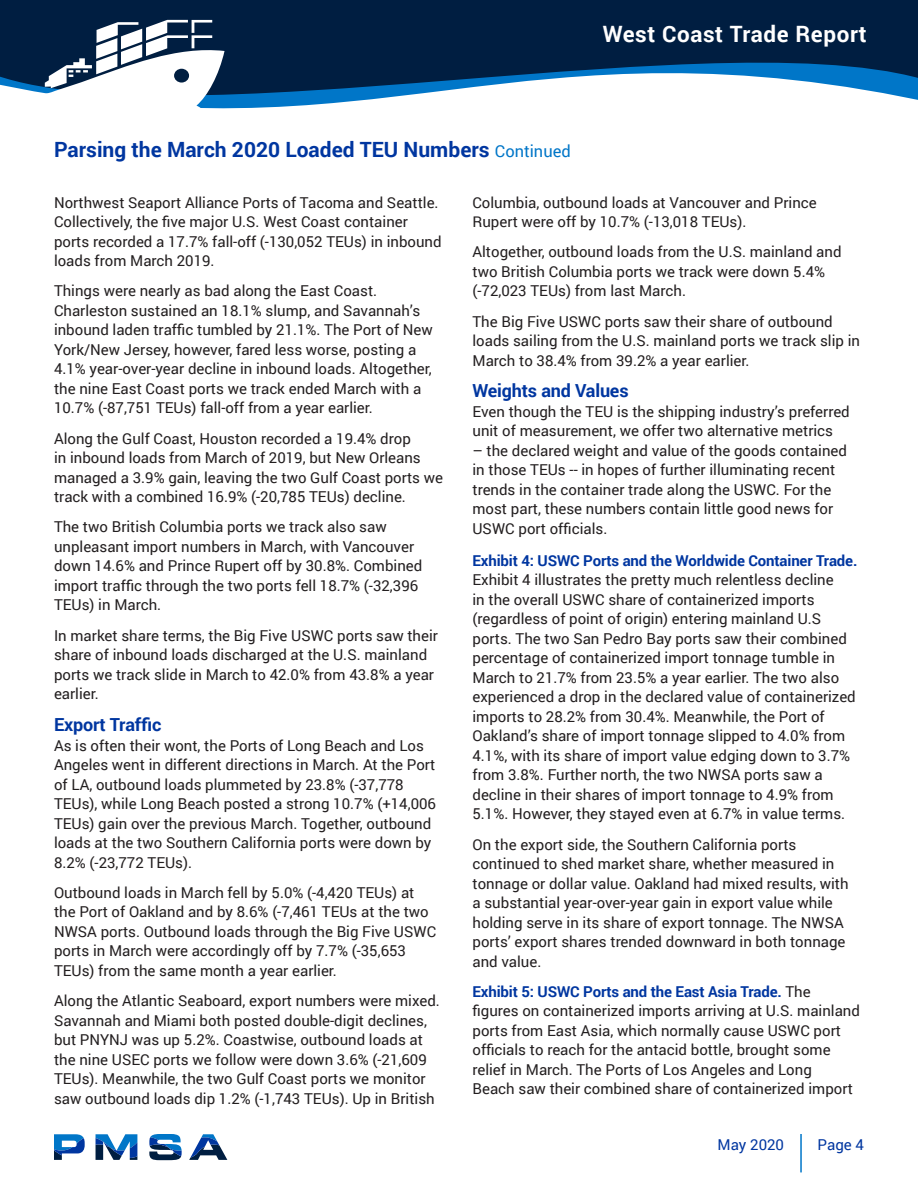
<style>
.page{position:relative;width:918px;height:1188px;background:#fff}
.page>*{position:absolute;margin:0;border:0;box-sizing:border-box;transform-origin:0 0}
.t1{font:700 22.5px "Roboto";letter-spacing:.025em;color:#fff}
.t2{font:700 21px "Roboto";color:#0036a0}
.subhead{font:700 18px "Roboto";letter-spacing:-.01em;color:#0036a0}
.subhead-2{font:15px/19.5px "Roboto";color:#231f20}
.subhead-3{font:700 15px "Roboto";letter-spacing:-.01em;color:#0036a0}
.t3{font:15px "Roboto";color:#0036a0}
.s1{font-weight:400;font-size:16.5px;color:#0076c8}
.s2{font-weight:700;color:#0036a0}
</style>
<div class="page">
<svg style="left:0;top:0;width:918px;height:109px;fill:#001e41"></svg>
<svg style="left:54px;top:1134px;width:31px;height:26px"></svg>
<svg style="left:96px;top:1134px;width:41px;height:26px"></svg>
<svg style="left:149px;top:1134px;width:33px;height:26px"></svg>
<svg style="left:189px;top:1134px;width:38px;height:26px"></svg>
<svg style="left:37px;top:20px;width:188px;height:89px"></svg>
<hr style="left:800px;top:1134px;width:2px;height:38px;background:#0076c8">
<h1 class="t1" style="left:603px;top:18px;width:265px">West Coast Trade Report</h1>
<p class="t2" style="left:54px;top:135px;width:518px">Parsing the March 2020 Loaded TEU Numbers <span class="s1">Continued</span></p>
<p class="subhead-2" style="left:54px;top:192px;width:389px">Northwest Seaport Alliance Ports of Tacoma and Seattle.<br>Collectively, the five major U.S. West Coast container ports recorded a 17.7% fall-off (-130,052 TEUs) in inbound loads from March 2019.</p>
<p class="subhead-2" style="left:54px;top:281px;width:380px">Things were nearly as bad along the East Coast.<br>Charleston sustained an 18.1% slump, and Savannah’s inbound laden traffic tumbled by 21.1%. The Port of New York/New Jersey, however, fared less worse, posting a 4.1% year-over-year decline in inbound loads. Altogether, the nine East Coast ports we track ended March with a 10.7% (-87,751 TEUs) fall-off from a year earlier.</p>
<p class="subhead-2" style="left:54px;top:428px;width:391px">Along the Gulf Coast, Houston recorded a 19.4% drop<br>in inbound loads from March of 2019, but New Orleans managed a 3.9% gain, leaving the two Gulf Coast ports we track with a combined 16.9% (-20,785 TEUs) decline.</p>
<p class="subhead-2" style="left:54px;top:517px;width:370px">The two British Columbia ports we track also saw unpleasant import numbers in March, with Vancouver down 14.6% and Prince Rupert off by 30.8%. Combined import traffic through the two ports fell 18.7% (-32,396<br>TEUs) in March.</p>
<p class="subhead-2" style="left:54px;top:625px;width:386px">In market share terms, the Big Five USWC ports saw their share of inbound loads discharged at the U.S. mainland ports we track slide in March to 42.0% from 43.8% a year earlier.</p>
<p class="subhead" style="left:54px;top:712px;width:109px">Export Traffic</p>
<p class="subhead-2" style="left:54px;top:735px;width:384px">As is often their wont, the Ports of Long Beach and Los Angeles went in different directions in March. At the Port of LA, outbound loads plummeted by 23.8% (-37,778<br>TEUs), while Long Beach posted a strong 10.7% (+14,006<br>TEUs) gain over the previous March. Together, outbound loads at the two Southern California ports were down by 8.2% (-23,772 TEUs).</p>
<p class="subhead-2" style="left:54px;top:882px;width:384px">Outbound loads in March fell by 5.0% (-4,420 TEUs) at the Port of Oakland and by 8.6% (-7,461 TEUs at the two NWSA ports. Outbound loads through the Big Five USWC ports in March were accordingly off by 7.7% (-35,653<br>TEUs) from the same month a year earlier.</p>
<p class="subhead-2" style="left:54px;top:990px;width:387px">Along the Atlantic Seaboard, export numbers were mixed.<br>Savannah and Miami both posted double-digit declines, but PNYNJ was up 5.2%. Coastwise, outbound loads at the nine USEC ports we follow were down 3.6% (-21,609<br>TEUs). Meanwhile, the two Gulf Coast ports we monitor saw outbound loads dip 1.2% (-1,743 TEUs). Up in British</p>
<p class="subhead-2" style="left:472px;top:192px;width:346px">Columbia, outbound loads at Vancouver and Prince<br>Rupert were off by 10.7% (-13,018 TEUs).</p>
<p class="subhead-2" style="left:472px;top:242px;width:371px">Altogether, outbound loads from the U.S. mainland and two British Columbia ports we track were down 5.4% (-72,023 TEUs) from last March.</p>
<p class="subhead-2" style="left:472px;top:311px;width:389px">The Big Five USWC ports saw their share of outbound loads sailing from the U.S. mainland ports we track slip in<br>March to 38.4% from 39.2% a year earlier.</p>
<p class="subhead" style="left:472px;top:378px;width:158px">Weights and Values</p>
<p class="subhead-2" style="left:472px;top:401px;width:379px">Even though the TEU is the shipping industry’s preferred unit of measurement, we offer two alternative metrics</p>
<p class="subhead-2" style="left:472px;top:440px;width:376px">– the declared weight and value of the goods contained in those TEUs -- in hopes of further illuminating recent trends in the container trade along the USWC. For the most part, these numbers contain little good news for USWC port officials.</p>
<p class="subhead-3" style="left:472px;top:550px;width:386px">Exhibit 4: USWC Ports and the Worldwide Container Trade.</p>
<p class="subhead-2" style="left:472px;top:570px;width:385px">Exhibit 4 illustrates the pretty much relentless decline<br>in the overall USWC share of containerized imports (regardless of point of origin) entering mainland U.S ports. The two San Pedro Bay ports saw their combined percentage of containerized import tonnage tumble in March to 21.7% from 23.5% a year earlier. The two also experienced a drop in the declared value of containerized imports to 28.2% from 30.4%. Meanwhile, the Port of Oakland’s share of import tonnage slipped to 4.0% from 4.1%, with its share of import value edging down to 3.7% from 3.8%. Further north, the two NWSA ports saw a decline in their shares of import tonnage to 4.9% from 5.1%. However, they stayed even at 6.7% in value terms.</p>
<p class="subhead-2" style="left:472px;top:834px;width:378px">On the export side, the Southern California ports continued to shed market share, whether measured in tonnage or dollar value. Oakland had mixed results, with a substantial year-over-year gain in export value while holding serve in its share of export tonnage. The NWSA ports’ export shares trended downward in both tonnage and value.</p>
<p class="subhead-2" style="left:472px;top:981px;width:389px"><span class="s2">Exhibit 5: USWC Ports and the East Asia Trade.</span> The figures on containerized imports arriving at U.S. mainland ports from East Asia, which normally cause USWC port officials to reach for the antacid bottle, brought some relief in March. The Ports of Los Angeles and Long<br>Beach saw their combined share of containerized import</p>
<p class="t3" style="left:718px;top:1134px;width:68px">May 2020</p>
<p class="t3" style="left:818px;top:1134px;width:48px">Page 4</p>
</div>
